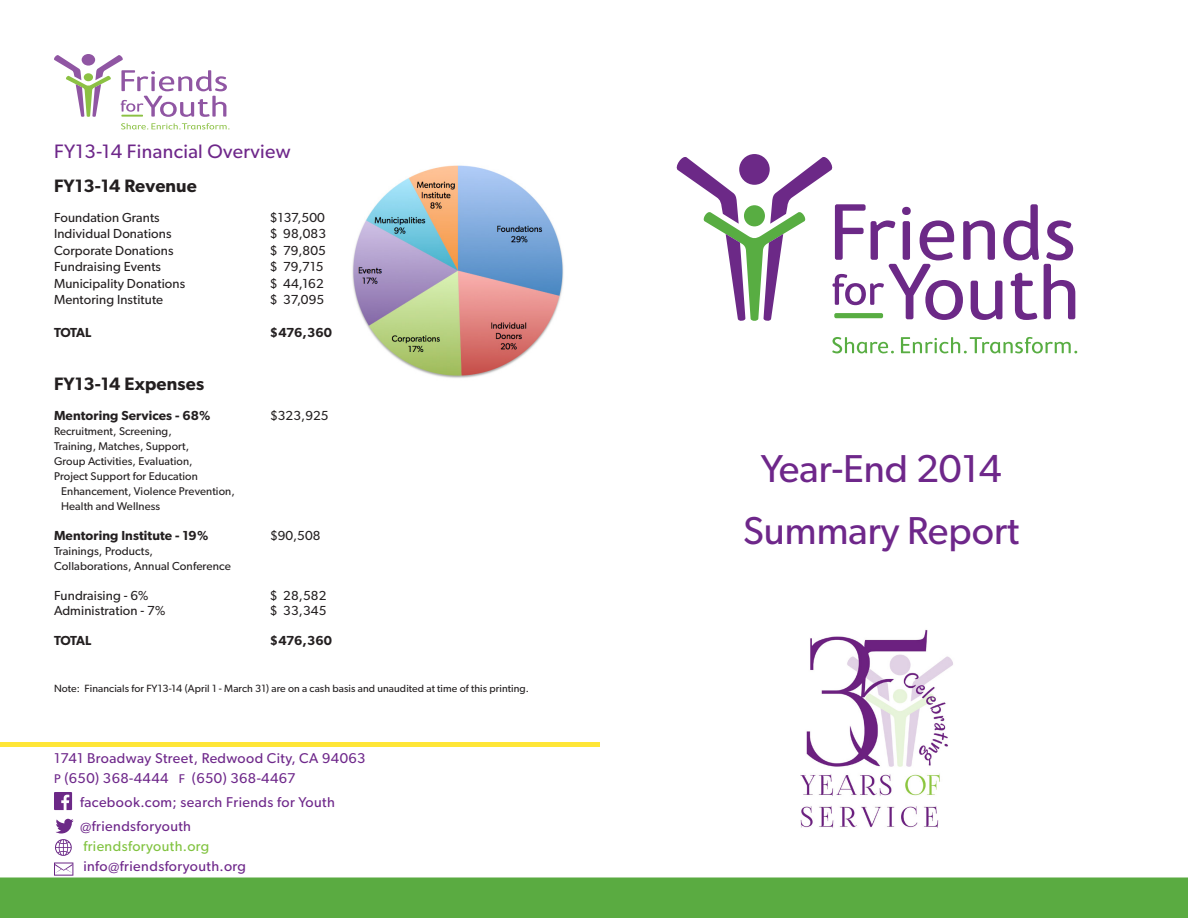
<style>
.page{position:relative;width:1188px;height:918px;background:#fff}
.page>*{position:absolute;margin:0;border:0;box-sizing:border-box;transform-origin:0 0}
.quote{font:39px "Gibson";color:#6e278a}
.large_intro{font:19.5px "Gibson";letter-spacing:.02em;color:#6e278a}
.body_copy{font:600 18px "Gibson";letter-spacing:.01em;color:#231f20}
.t1{font:14.25px "Gibson";letter-spacing:.03em;color:#6e278a}
.t2{font:14.25px "Gibson";letter-spacing:.03em;color:#81c340}
.body_copy-2{font:13.2px "Gibson";letter-spacing:.01em;color:#231f20}
.body_copy-3{font:600 13.2px "Gibson";letter-spacing:.01em;color:#231f20}
.body_copy-4{font:11.7px "Gibson";letter-spacing:.01em;color:#231f20}
.body_copy-5{font:11.25px "Gibson";letter-spacing:.01em;color:#231f20}
.body_copy-6{font:10.5px "Gibson";letter-spacing:.01em;color:#231f20}
.s1{font-size:12.6px}
</style>
<div class="page">
<svg style="left:676px;top:154px;width:399px;height:167px"></svg>
<div style="left:834px;top:313px;width:49px;height:5px;background:#58ad42;border-radius:2px"></div>
<svg style="left:832px;top:337px;width:62px;height:16px"></svg>
<svg style="left:901px;top:337px;width:176px;height:16px"></svg>
<div style="left:0;top:742px;width:599px;height:5px;background:#ffe637"></div>
<svg style="left:54px;top:54px;width:173px;height:63px"></svg>
<hr style="left:121px;top:115px;width:22px;height:2px;background:#8cc144">
<svg style="left:121px;top:123px;width:108px;height:6px"></svg>
<div style="left:0;top:878px;width:1188px;height:40px;background:#5aab41"></div>
<svg style="left:54px;top:792px;width:18px;height:18px"></svg>
<svg style="left:55px;top:819px;width:19px;height:37px"></svg>
<svg style="left:54px;top:862px;width:19px;height:14px"></svg>
<img style="left:352px;top:165px;width:212px;height:213px">
<img style="left:801px;top:629px;width:152px;height:199px">
<p class="large_intro" style="left:54px;top:140px;width:238px">FY13-14 Financial Overview</p>
<p class="body_copy" style="left:54px;top:175px;width:144px">FY13-14 Revenue</p>
<p class="body_copy-2" style="left:54px;top:209px;width:107px">Foundation Grants</p>
<p class="body_copy-2" style="left:270px;top:209px;width:56px">$137,500</p>
<p class="body_copy-2" style="left:54px;top:226px;width:119px">Individual Donations</p>
<p class="body_copy-2" style="left:270px;top:226px;width:58px">$ 98,083</p>
<p class="body_copy-2" style="left:54px;top:242px;width:121px">Corporate Donations</p>
<p class="body_copy-2" style="left:270px;top:242px;width:57px">$ 79,805</p>
<p class="body_copy-2" style="left:54px;top:259px;width:108px">Fundraising Events</p>
<p class="body_copy-2" style="left:270px;top:259px;width:55px">$ 79,715</p>
<p class="body_copy-2" style="left:54px;top:275px;width:133px">Municipality Donations</p>
<p class="body_copy-2" style="left:270px;top:275px;width:55px">$ 44,162</p>
<p class="body_copy-2" style="left:54px;top:292px;width:111px">Mentoring Institute</p>
<p class="body_copy-2" style="left:270px;top:292px;width:56px">$ 37,095</p>
<p class="body_copy-3" style="left:54px;top:325px;width:39px">TOTAL</p>
<p class="body_copy-3" style="left:270px;top:325px;width:63px">$476,360</p>
<p class="body_copy" style="left:54px;top:373px;width:152px">FY13-14 Expenses</p>
<p class="body_copy-3" style="left:54px;top:407px;width:158px">Mentoring Services - 68%</p>
<p class="body_copy-2" style="left:270px;top:407px;width:60px">$323,925</p>
<p class="body_copy-5" style="left:54px;top:424px;width:119px">Recruitment, Screening,</p>
<p class="body_copy-5" style="left:54px;top:439px;width:137px">Training, Matches, Support,</p>
<p class="body_copy-5" style="left:54px;top:454px;width:140px">Group Activities, Evaluation,</p>
<p class="body_copy-5" style="left:54px;top:469px;width:145px">Project Support for Education</p>
<p class="body_copy-5" style="left:61px;top:484px;width:175px">Enhancement, Violence Prevention,</p>
<p class="body_copy-5" style="left:61px;top:499px;width:101px">Health and Wellness</p>
<p class="body_copy-3" style="left:54px;top:527px;width:156px">Mentoring Institute - 19%</p>
<p class="body_copy-2" style="left:270px;top:527px;width:52px">$90,508</p>
<p class="body_copy-4" style="left:54px;top:544px;width:101px">Trainings, Products,</p>
<p class="body_copy-4" style="left:54px;top:559px;width:178px">Collaborations, Annual Conference</p>
<p class="body_copy-2" style="left:54px;top:587px;width:96px">Fundraising - 6%</p>
<p class="body_copy-2" style="left:270px;top:587px;width:58px">$ 28,582</p>
<p class="body_copy-2" style="left:54px;top:602px;width:113px">Administration - 7%</p>
<p class="body_copy-2" style="left:270px;top:602px;width:58px">$ 33,345</p>
<p class="body_copy-3" style="left:54px;top:632px;width:39px">TOTAL</p>
<p class="body_copy-3" style="left:270px;top:632px;width:63px">$476,360</p>
<p class="body_copy-6" style="left:54px;top:682px;width:477px">Note: Financials for FY13-14 (April 1 - March 31) are on a cash basis and unaudited at time of this printing.</p>
<p class="t1" style="left:54px;top:749px;width:313px">1741 Broadway Street, Redwood City, CA 94063</p>
<p class="t1" style="left:54px;top:770px;width:243px"><span class="s1">P</span> (650) 368-4444 <span class="s1">F</span> (650) 368-4467</p>
<p class="t1" style="left:80px;top:794px;width:256px">facebook.com; search Friends for Youth</p>
<p class="t1" style="left:80px;top:818px;width:112px">@friendsforyouth</p>
<p class="t2" style="left:83px;top:838px;width:128px">friendsforyouth.org</p>
<p class="t1" style="left:83px;top:858px;width:164px">info@friendsforyouth.org</p>
<p class="quote" style="left:761px;top:445px;width:242px">Year-End 2014</p>
<p class="quote" style="left:743px;top:507px;width:278px">Summary Report</p>
</div>
